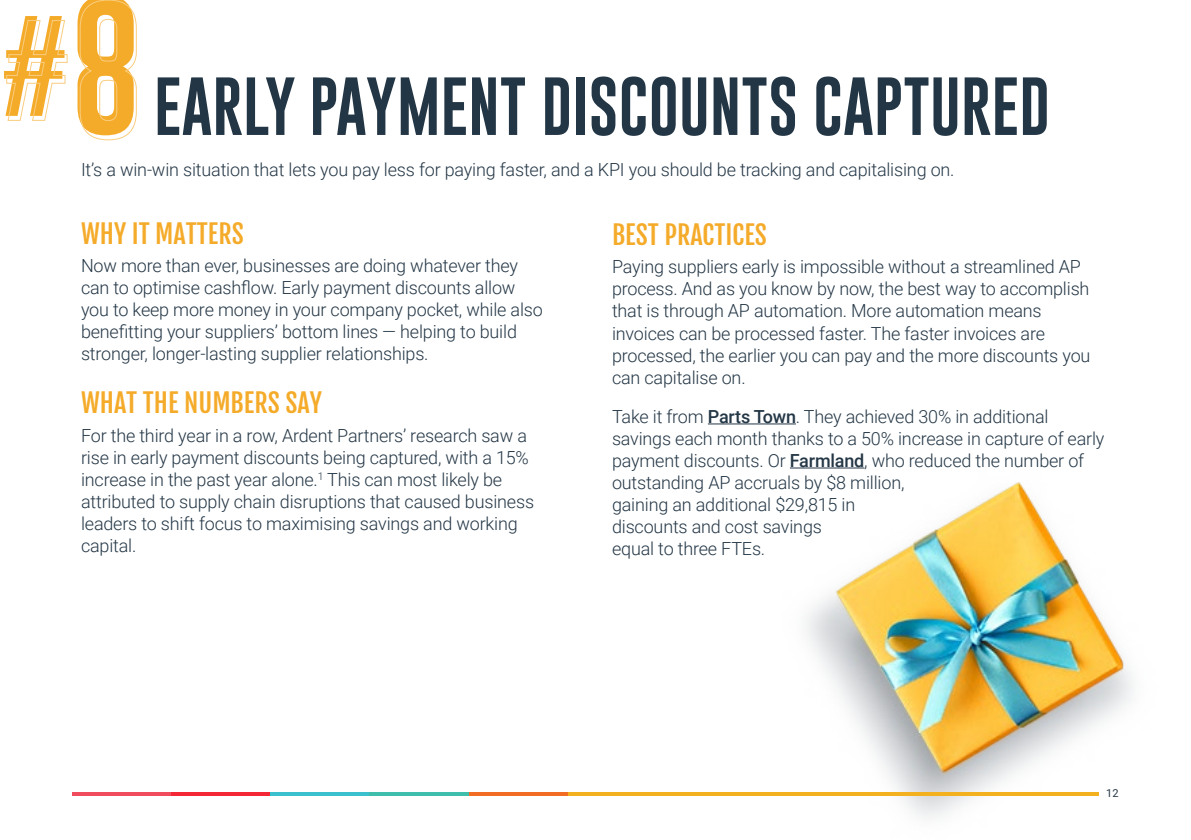
<style>
.page{position:relative;width:1191px;height:840px;background:#fff}
.page>*{position:absolute;margin:0;border:0;box-sizing:border-box;transform-origin:0 0}
.t1{font:104px "Gobold";color:#f5ab2a}
.t2{font:60px "Gobold";color:#233645}
.t3{font:26px "Fjalla One";color:#f5ab2a}
.t4{font:300 18px/22px "Roboto";letter-spacing:-.01em;color:#243746}
.t5{font:11px "Roboto";color:#243746}
.s1{font-size:141.2px}
.s2{font-weight:500}
</style>
<div class="page">
<img style="left:782px;top:482px;width:351px;height:336px">
<svg style="left:72px;top:792px;width:99px;height:3px"></svg>
<svg style="left:171px;top:792px;width:99px;height:3px"></svg>
<svg style="left:270px;top:792px;width:100px;height:3px"></svg>
<svg style="left:370px;top:792px;width:99px;height:3px"></svg>
<svg style="left:469px;top:792px;width:99px;height:3px"></svg>
<svg style="left:568px;top:791px;width:530px;height:4px;fill:#f3b120"></svg>
<hr style="left:708px;top:423px;width:88px;height:1px;background:#243746">
<hr style="left:790px;top:467px;width:74px;height:1px;background:#243746">
<h1 class="t1" style="left:0;top:-1px;width:144px">#<span class="s1">8</span></h1>
<h2 class="t2" style="left:154px;top:68px;width:897px">EARLY PAYMENT DISCOUNTS CAPTURED</h2>
<p class="t4" style="left:81px;top:158px;width:875px">It’s a win-win situation that lets you pay less for paying faster, and a KPI you should be tracking and capitalising on.</p>
<h3 class="t3" style="left:81px;top:217px;width:164px">WHY IT MATTERS</h3>
<p class="t4" style="left:81px;top:254px;width:463px">Now more than ever, businesses are doing whatever they can to optimise cashflow. Early payment discounts allow you to keep more money in your company pocket, while also benefitting your suppliers’ bottom lines — helping to build stronger, longer-lasting supplier relationships.</p>
<h3 class="t3" style="left:81px;top:387px;width:242px">WHAT THE NUMBERS SAY</h3>
<p class="t4" style="left:81px;top:424px;width:454px">For the third year in a row, Ardent Partners’ research saw a rise in early payment discounts being captured, with a 15% increase in the past year alone.<sup>1</sup> This can most likely be attributed to supply chain disruptions that caused business leaders to shift focus to maximising savings and working capital.</p>
<h3 class="t3" style="left:612px;top:218px;width:156px">BEST PRACTICES</h3>
<p class="t4" style="left:612px;top:255px;width:480px">Paying suppliers early is impossible without a streamlined AP process. And as you know by now, the best way to accomplish that is through AP automation. More automation means invoices can be processed faster. The faster invoices are processed, the earlier you can pay and the more discounts you can capitalise on.</p>
<p class="t4" style="left:612px;top:404px;width:494px">Take it from <span class="s2">Parts Town</span>. They achieved 30% in additional savings each month thanks to a 50% increase in capture of early payment discounts. Or <span class="s2">Farmland</span>, who reduced the number of outstanding AP accruals by $8 million,<br>gaining an additional $29,815 in<br>discounts and cost savings<br>equal to three FTEs.</p>
<p class="t5" style="left:1106px;top:784px;width:14px">12</p>
</div>
